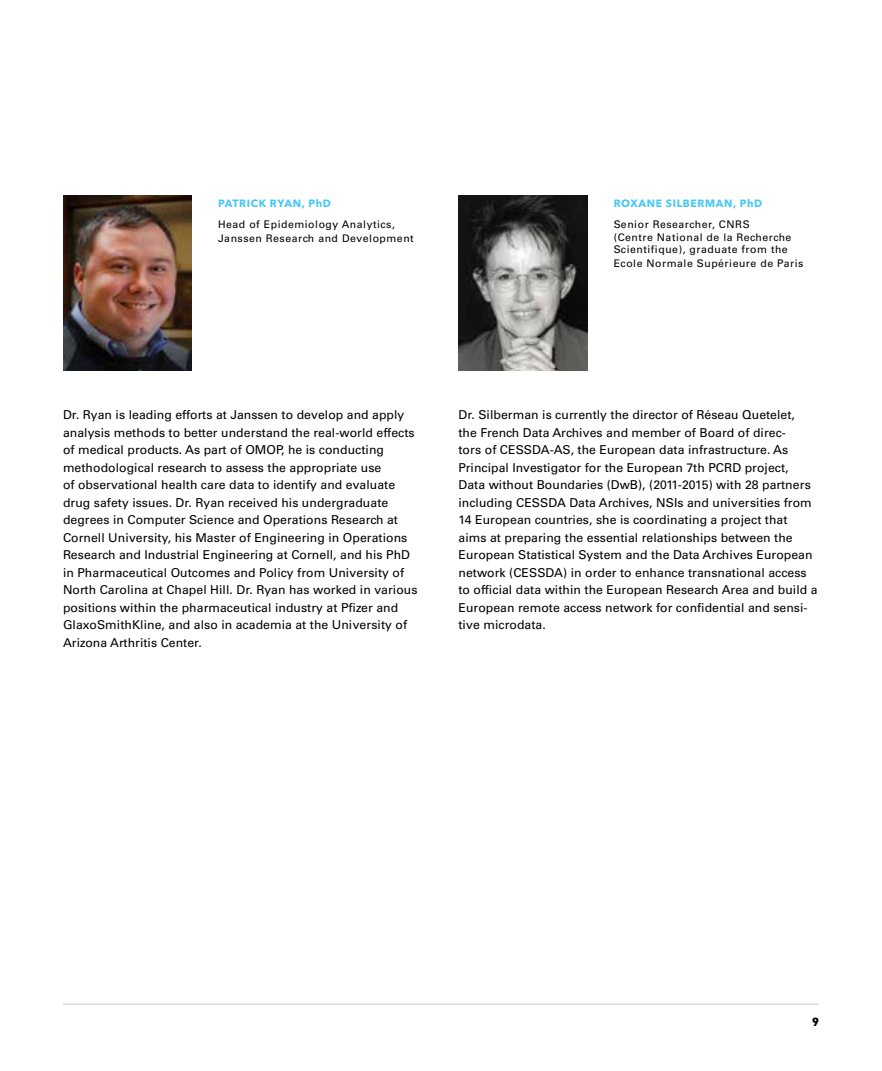
<style>
.page{position:relative;width:882px;height:1071px;background:#fff}
.page>*{position:absolute;margin:0;border:0;box-sizing:border-box;transform-origin:0 0}
.t1{font:12.25px/17.5px "Univers LT Std";letter-spacing:.005em;color:#000}
.t2{font:800 12.25px "DIN Next LT Pro";color:#000}
.t3{font:10.5px/12.2px "Univers LT Std";letter-spacing:.05em;color:#000}
.t4{font:700 10.5px "Avenir Next LT Pro";letter-spacing:.06em;color:#44c8f5}
</style>
<div class="page">
<hr style="left:63px;top:1004px;width:756px;height:1px;background:#c9cacc">
<img style="left:63px;top:195px;width:129px;height:175px">
<img style="left:458px;top:195px;width:129px;height:175px">
<p class="t4" style="left:218px;top:197px;width:114px">PATRICK RYAN, PhD</p>
<p class="t3" style="left:218px;top:218px;width:197px;line-height:14px">Head of Epidemiology Analytics,<br>Janssen Research and Development</p>
<p class="t4" style="left:614px;top:197px;width:150px">ROXANE SILBERMAN, PhD</p>
<p class="t3" style="left:614px;top:219px;width:179px">Senior Researcher, CNRS (Centre National de la Recherche<br>Scientifique), graduate from the</p>
<p class="t3" style="left:614px;top:257px;width:191px">Ecole Normale Supérieure de Paris</p>
<p class="t1" style="left:63px;top:406px;width:356px">Dr. Ryan is leading efforts at Janssen to develop and apply analysis methods to better understand the real-world effects of medical products. As part of OMOP, he is conducting methodological research to assess the appropriate use<br>of observational health care data to identify and evaluate drug safety issues. Dr. Ryan received his undergraduate degrees in Computer Science and Operations Research at Cornell University, his Master of Engineering in Operations Research and Industrial Engineering at Cornell, and his PhD in Pharmaceutical Outcomes and Policy from University of North Carolina at Chapel Hill. Dr. Ryan has worked in various positions within the pharmaceutical industry at Pfizer and GlaxoSmithKline, and also in academia at the University of Arizona Arthritis Center.</p>
<p class="t1" style="left:458px;top:406px;width:361px">Dr. Silberman is currently the director of Réseau Quetelet,<br>the French Data Archives and member of Board of direc-<br>tors of CESSDA-AS, the European data infrastructure. As Principal Investigator for the European 7th PCRD project, Data without Boundaries (DwB), (2011-2015) with 28 partners including CESSDA Data Archives, NSIs and universities from 14 European countries, she is coordinating a project that aims at preparing the essential relationships between the European Statistical System and the Data Archives European network (CESSDA) in order to enhance transnational access to official data within the European Research Area and build a European remote access network for confidential and sensi&shy;tive microdata.</p>
<p class="t2" style="left:812px;top:1015px;width:8px">9</p>
</div>
